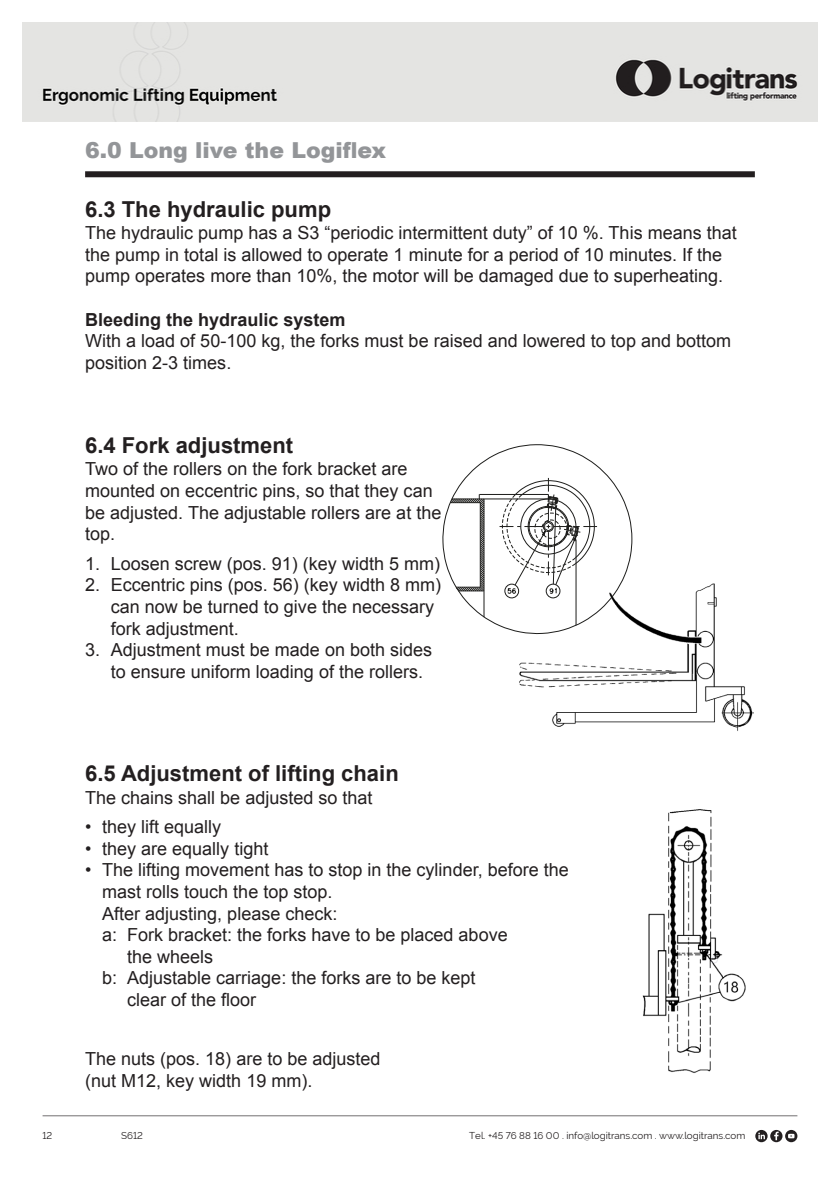
<style>
.page{position:relative;width:840px;height:1191px;background:#fff}
.page>*{position:absolute;margin:0;border:0;box-sizing:border-box;transform-origin:0 0}
.Punkt_overskrift{font:700 22px "Arial";color:#231f20}
.Overskrift_50{font:900 22px "Arial";color:#939598}
.Brød_-_Arial{font:18px/21.6px "Arial";color:#231f20}
.Brød_-_Arial-2{font:700 18px "Arial";color:#231f20}
.t1{font:9.8px "Raleway";color:#231f20}
</style>
<div class="page">
<img style="left:23px;top:23px;width:793px;height:99px">
<svg style="left:754px;top:1130px;width:13px;height:12px"></svg>
<svg style="left:757px;top:1132px;width:7px;height:7px"></svg>
<svg style="left:784px;top:1130px;width:13px;height:12px"></svg>
<svg style="left:787px;top:1133px;width:7px;height:5px"></svg>
<svg style="left:769px;top:1130px;width:13px;height:12px"></svg>
<svg style="left:773px;top:1131px;width:5px;height:9px"></svg>
<hr style="left:43px;top:1115px;width:754px;height:1px;background:#231f20">
<img style="left:642px;top:809px;width:104px;height:264px">
<img style="left:519px;top:531px;width:234px;height:200px">
<svg style="left:442px;top:444px;width:190px;height:190px"></svg>
<div style="left:85px;top:171px;width:669px;height:6px;background:#231f20"></div>
<p class="Overskrift_50" style="left:85px;top:134px;width:302px">6.0 Long live the Logiflex</p>
<p class="Punkt_overskrift" style="left:85px;top:194px;width:247px">6.3 The hydraulic pump</p>
<p class="Brød_-_Arial" style="left:85px;top:222px;width:652px">The hydraulic pump has a S3 “periodic intermittent duty” of 10 %. This means that the pump in total is allowed to operate 1 minute for a period of 10 minutes. If the pump operates more than 10%, the motor will be damaged due to superheating.</p>
<p class="Brød_-_Arial-2" style="left:85px;top:307px;width:262px">Bleeding the hydraulic system</p>
<p class="Brød_-_Arial" style="left:85px;top:330px;width:647px">With a load of 50-100 kg, the forks must be raised and lowered to top and bottom position 2-3 times.</p>
<p class="Punkt_overskrift" style="left:85px;top:431px;width:209px">6.4 Fork adjustment</p>
<p class="Brød_-_Arial" style="left:85px;top:458px;width:357px">Two of the rollers on the fork bracket are mounted on eccentric pins, so that they can be adjusted. The adjustable rollers are at the top.</p>
<p class="Brød_-_Arial" style="left:85px;top:553px;width:356px">1. Loosen screw (pos. 91) (key width 5 mm)</p>
<p class="Brød_-_Arial" style="left:111px;top:574px;width:332px;text-indent:-26px">2. Eccentric pins (pos. 56) (key width 8 mm) can now be turned to give the necessary fork adjustment.</p>
<p class="Brød_-_Arial" style="left:111px;top:639px;width:323px;text-indent:-26px">3. Adjustment must be made on both sides to ensure uniform loading of the rollers.</p>
<p class="Punkt_overskrift" style="left:85px;top:759px;width:315px">6.5 Adjustment of lifting chain</p>
<p class="Brød_-_Arial" style="left:85px;top:786px;width:289px">The chains shall be adjusted so that</p>
<p class="Brød_-_Arial" style="left:85px;top:816px;width:138px">• they lift equally</p>
<p class="Brød_-_Arial" style="left:85px;top:838px;width:185px">• they are equally tight</p>
<p class="Brød_-_Arial" style="left:85px;top:859px;width:485px">• The lifting movement has to stop in the cylinder, before the</p>
<p class="Brød_-_Arial" style="left:102px;top:881px;width:232px">mast rolls touch the top stop.</p>
<p class="Brød_-_Arial" style="left:102px;top:902px;width:237px">After adjusting, please check:</p>
<p class="Brød_-_Arial" style="left:102px;top:924px;width:407px">a: Fork bracket: the forks have to be placed above</p>
<p class="Brød_-_Arial" style="left:127px;top:946px;width:88px">the wheels</p>
<p class="Brød_-_Arial" style="left:102px;top:967px;width:375px">b: Adjustable carriage: the forks are to be kept</p>
<p class="Brød_-_Arial" style="left:127px;top:989px;width:131px">clear of the floor</p>
<p class="Brød_-_Arial" style="left:85px;top:1048px;width:297px">The nuts (pos. 18) are to be adjusted</p>
<p class="Brød_-_Arial" style="left:85px;top:1070px;width:229px">(nut M12, key width 19 mm).</p>
<p class="t1" style="left:43px;top:1130px;width:11px">12</p>
<p class="t1" style="left:121px;top:1130px;width:23px">S612</p>
<p class="t1" style="left:469px;top:1130px;width:277px">Tel. +45 76 88 16 00 . info@logitrans.com . www.logitrans.com</p>
</div>
